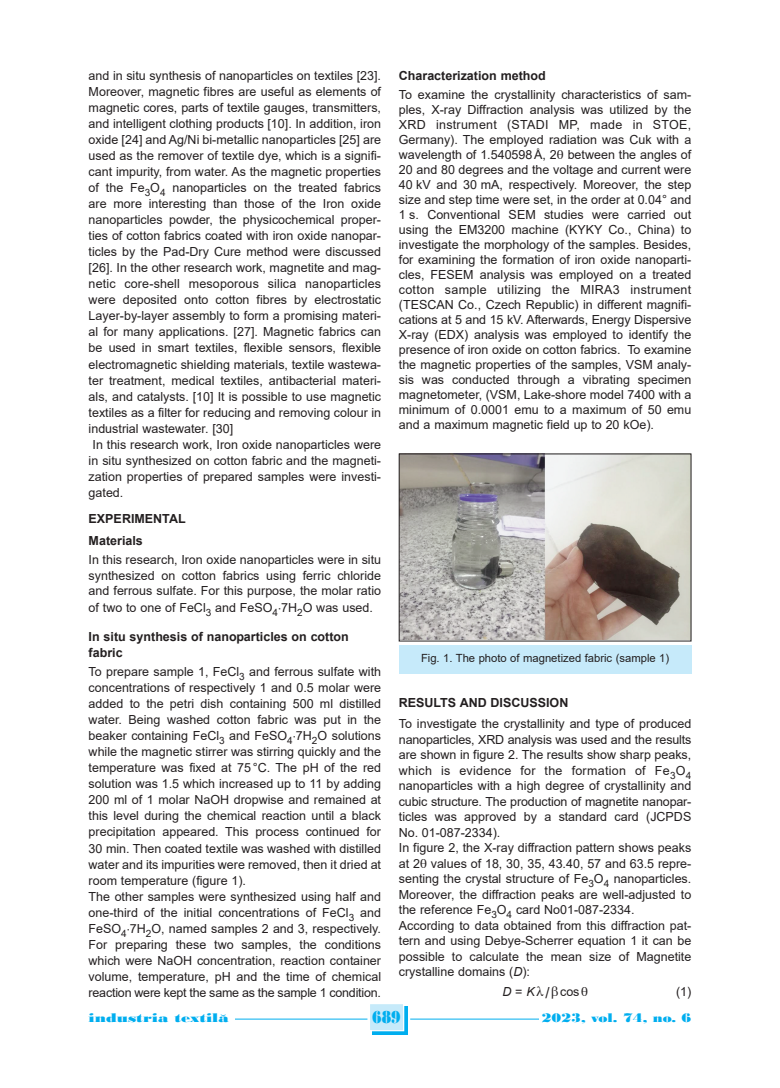
<style>
.page{position:relative;width:780px;height:1088px;background:#fff}
.page>*{position:absolute;margin:0;border:0;box-sizing:border-box;transform-origin:0 0}
.t1{font:18.12px "Bodoni MT Black";color:#00aeef;scale:.8 1}
.t2{font:13.12px "Bodoni MT Black";color:#00aeef;scale:1.3 1}
.t3{font:13.12px "Bodoni MT Black";color:#00aeef;scale:1.14 1}
.t4{font:12.5px/15px "Arial";color:#231f20;text-align:justify}
.t5{font:700 12.5px/21.1px "Arial";color:#231f20}
.t6{font:11.25px "Arial";color:#231f20}
.s1{font-style:italic}
.s2{font-size:15px}
</style>
<div class="page">
<svg style="left:372px;top:1006px;width:36px;height:29px"></svg>
<div style="left:370px;top:1004px;width:33px;height:26px;background:#c6eafa"></div>
<hr style="left:225px;top:1019px;width:142px;height:1px;background:#00aeef">
<hr style="left:410px;top:1019px;width:139px;height:1px;background:#00aeef">
<div style="left:89px;top:1012px;width:146px;height:14px;background:#fff"></div>
<div style="left:539px;top:1012px;width:152px;height:14px;background:#fff"></div>
<div style="left:399px;top:645px;width:292px;height:28px;background:#c6eafa"></div>
<img style="left:401px;top:456px;width:288px;height:183px">
<p class="t4" style="left:89px;top:68px;width:294px">and in situ synthesis of nanoparticles on textiles [23].</p>
<p class="t4" style="left:89px;top:84px;width:294px">Moreover, magnetic fibres are useful as elements of</p>
<p class="t4" style="left:89px;top:100px;width:294px">magnetic cores, parts of textile gauges, transmitters,</p>
<p class="t4" style="left:89px;top:116px;width:294px">and intelligent clothing products [10]. In addition, iron</p>
<p class="t4" style="left:89px;top:132px;width:294px">oxide [24] and Ag/Ni bi-metallic nanoparticles [25] are</p>
<p class="t4" style="left:89px;top:148px;width:294px">used as the remover of textile dye, which is a signifi-</p>
<p class="t4" style="left:89px;top:164px;width:294px">cant impurity, from water. As the magnetic properties</p>
<p class="t4" style="left:89px;top:180px;width:294px">of the Fe<sub>3</sub>O<sub>4</sub> nanoparticles on the treated fabrics</p>
<p class="t4" style="left:89px;top:196px;width:294px">are more interesting than those of the Iron oxide</p>
<p class="t4" style="left:89px;top:212px;width:294px">nanoparticles powder, the physicochemical proper-</p>
<p class="t4" style="left:89px;top:228px;width:294px">ties of cotton fabrics coated with iron oxide nanopar-</p>
<p class="t4" style="left:89px;top:244px;width:294px">ticles by the Pad-Dry Cure method were discussed</p>
<p class="t4" style="left:89px;top:260px;width:294px">[26]. In the other research work, magnetite and mag-</p>
<p class="t4" style="left:89px;top:276px;width:294px">netic core-shell mesoporous silica nanoparticles</p>
<p class="t4" style="left:89px;top:292px;width:294px">were deposited onto cotton fibres by electrostatic</p>
<p class="t4" style="left:89px;top:309px;width:294px">Layer-by-layer assembly to form a promising materi-</p>
<p class="t4" style="left:89px;top:325px;width:294px">al for many applications. [27]. Magnetic fabrics can</p>
<p class="t4" style="left:89px;top:341px;width:294px">be used in smart textiles, flexible sensors, flexible</p>
<p class="t4" style="left:89px;top:357px;width:294px">electromagnetic shielding materials, textile wastewa-</p>
<p class="t4" style="left:89px;top:373px;width:294px">ter treatment, medical textiles, antibacterial materi-</p>
<p class="t4" style="left:89px;top:389px;width:294px">als, and catalysts. [10] It is possible to use magnetic</p>
<p class="t4" style="left:89px;top:405px;width:294px">textiles as a filter for reducing and removing colour in</p>
<p class="t4" style="left:89px;top:421px;width:146px">industrial wastewater. [30]</p>
<p class="t4" style="left:92px;top:437px;width:290px">In this research work, Iron oxide nanoparticles were</p>
<p class="t4" style="left:89px;top:453px;width:294px">in situ synthesized on cotton fabric and the magneti-</p>
<p class="t4" style="left:89px;top:469px;width:294px">zation properties of prepared samples were investi-</p>
<p class="t4" style="left:89px;top:485px;width:36px">gated.</p>
<p class="t5" style="left:89px;top:508px;width:98px">EXPERIMENTAL<br>Materials</p>
<p class="t4" style="left:89px;top:551px;width:294px;line-height:15.9px">In this research, Iron oxide nanoparticles were in situ synthesized on cotton fabrics using ferric chloride and ferrous sulfate. For this purpose, the molar ratio of two to one of FeCl<sub>3</sub> and FeSO<sub>4</sub> 7H<sub>2</sub>O was used.</p>
<p class="t5" style="left:89px;top:628px;width:262px;line-height:15.8px">In situ synthesis of nanoparticles on cotton fabric</p>
<p class="t4" style="left:89px;top:664px;width:294px;line-height:16px;text-align:left">To prepare sample 1, FeCl<sub>3</sub> and ferrous sulfate with concentrations of respectively 1 and 0.5 molar were added to the petri dish containing 500 ml distilled water. Being washed cotton fabric was put in the beaker containing FeCl<sub>3</sub> and FeSO<sub>4</sub> 7H<sub>2</sub>O solutions while the magnetic stirrer was stirring quickly and the temperature was fixed at 75 °C. The pH of the red solution was 1.5 which increased up to 11 by adding 200 ml of 1 molar NaOH dropwise and remained at this level during the chemical reaction until a black precipitation appeared. This process continued for 30 min. Then coated textile was washed with distilled water and its impurities were removed, then it dried at room temperature (figure 1).<br>The other samples were synthesized using half and one-third of the initial concentrations of FeCl<sub>3</sub> and FeSO<sub>4</sub> 7H<sub>2</sub>O, named samples 2 and 3, respectively.<br>For preparing these two samples, the conditions which were NaOH concentration, reaction container volume, temperature, pH and the time of chemical reaction were kept the same as the sample 1 condition.</p>
<p class="t5" style="left:399px;top:65px;width:148px">Characterization method</p>
<p class="t4" style="left:399px;top:87px;width:294px">To examine the crystallinity characteristics of sam&shy;ples, X-ray Diffraction analysis was utilized by the XRD instrument (STADI MP, made in STOE, Germany). The employed radiation was Cuk with a wavelength of 1.540598Å, 2❑ between the angles of 20 and 80 degrees and the voltage and current were 40 kV and 30 mA, respectively. Moreover, the step size and step time were set, in the order at 0.04° and 1 s. Conventional SEM studies were carried out using the EM3200 machine (KYKY Co., China) to investigate the morphology of the samples. Besides, for examining the formation of iron oxide nanoparti&shy;cles, FESEM analysis was employed on a treated cotton sample utilizing the MIRA3 instrument (TESCAN Co., Czech Republic) in different magnifi&shy;cations at 5 and 15 kV. Afterwards, Energy Dispersive X-ray (EDX) analysis was employed to identify the presence of iron oxide on cotton fabrics. To examine the magnetic properties of the samples, VSM analy&shy;sis was conducted through a vibrating specimen magnetometer, (VSM, Lake-shore model 7400 with a minimum of 0.0001 emu to a maximum of 50 emu and a maximum magnetic field up to 20 kOe).</p>
<p class="t6" style="left:421px;top:652px;width:250px">Fig. 1. The photo of magnetized fabric (sample 1)</p>
<p class="t5" style="left:399px;top:692px;width:171px">RESULTS AND DISCUSSION</p>
<p class="t4" style="left:399px;top:716px;width:294px;line-height:15.5px;text-align:left">To investigate the crystallinity and type of produced nanoparticles, XRD analysis was used and the results are shown in figure 2. The results show sharp peaks, which is evidence for the formation of Fe<sub>3</sub>O<sub>4 </sub>nanoparticles with a high degree of crystallinity and cubic structure. The production of magnetite nanopar&shy;ticles was approved by a standard card (JCPDS No. 01-087-2334).<br>In figure 2, the X-ray diffraction pattern shows peaks at 2❑ values of 18, 30, 35, 43.40, 57 and 63.5 repre&shy;senting the crystal structure of Fe<sub>3</sub>O<sub>4</sub> nanoparticles.<br>Moreover, the diffraction peaks are well-adjusted to the reference Fe<sub>3</sub>O<sub>4</sub> card No01-087-2334.<br>According to data obtained from this diffraction pat&shy;tern and using Debye-Scherrer equation 1 it can be possible to calculate the mean size of Magnetite crystalline domains (<span class="s1">D</span>):</p>
<p class="t4" style="left:502px;top:984px;width:87px"><span class="s1">D</span> = <span class="s1">K</span>●<span class="s2">/</span> cos❑</p>
<p class="t4" style="left:676px;top:984px;width:17px">(1)</p>
<p class="t2" style="left:89px;top:1010px;width:109px">industria textila<span class="s2">˘</span></p>
<h1 class="t1" style="left:372px;top:1006px;width:37px">689</h1>
<p class="t3" style="left:541px;top:1010px;width:133px">2023, vol. 74, no. 6</p>
</div>
